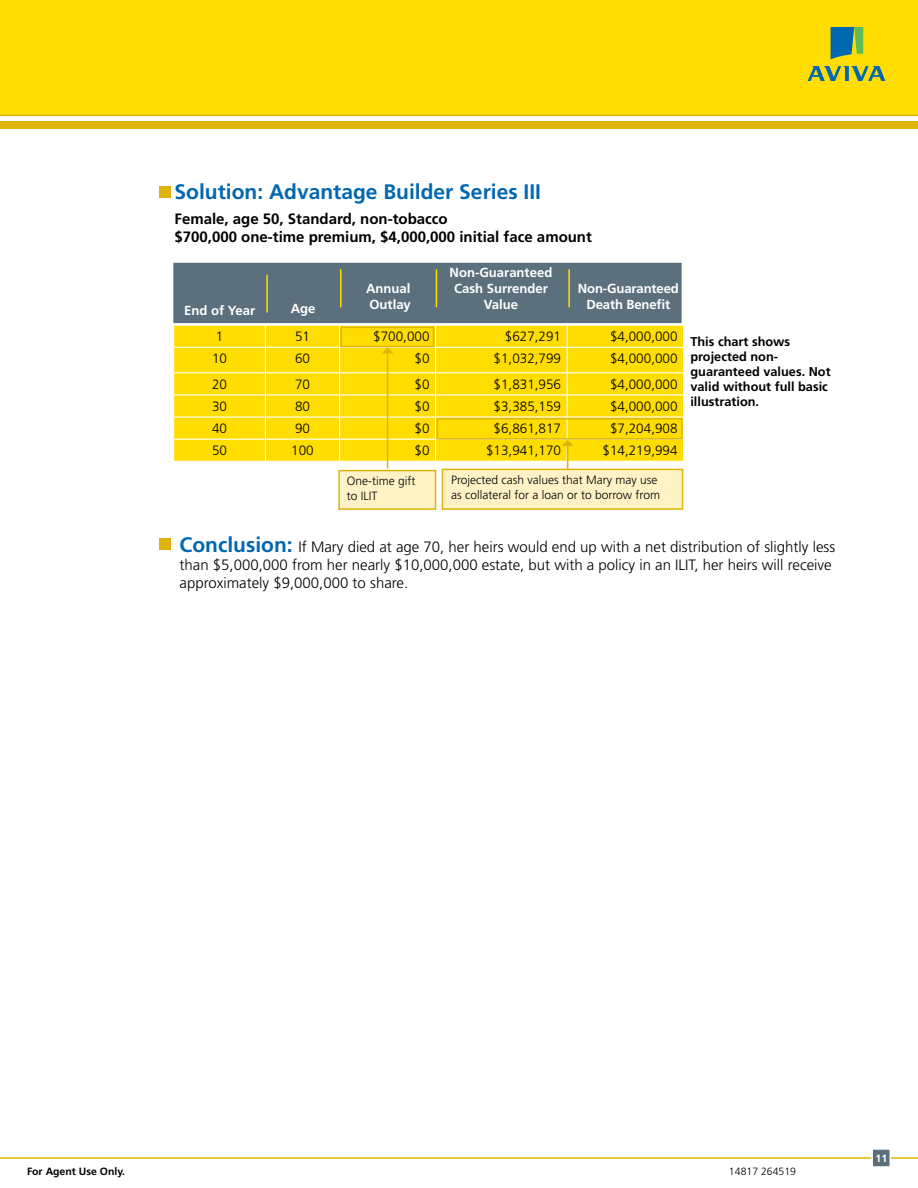
<style>
.page{position:relative;width:918px;height:1188px;background:#fff}
.page>*{position:absolute;margin:0;border:0;box-sizing:border-box;transform-origin:0 0}
.t1{font:700 21px "Frutiger LT Std";color:#0067b1}
.t2{font:300 15px/18px "Frutiger LT Std";color:#000}
.t3{font:700 15px/18px "Frutiger LT Std";color:#000}
.t4{font:300 13.5px "Frutiger LT Std";color:#000}
.t5{font:700 13.2px/15.8px "Frutiger LT Std";color:#fff;text-align:center}
.t6{font:700 12.75px/15px "Frutiger LT Std";color:#000}
.t7{font:300 12px/15px "Frutiger LT Std";color:#000}
.t8{font:700 10.5px "Frutiger LT Std";color:#000}
.t9{font:300 10.5px "Frutiger LT Std";color:#000}
.t10{font:700 10.5px "Frutiger LT Std";color:#fff}
.s1{font-weight:700;font-size:21px;color:#0067b1}
</style>
<div class="page">
<hr style="left:0;top:1157px;width:918px;height:2px;background:#deb408">
<div style="left:871px;top:1148px;width:20px;height:20px;background:#5c6f7c;border:2px solid #fff"></div>
<div style="left:0;top:0;width:918px;height:116px;background:#fd0"></div>
<div style="left:174px;top:326px;width:509px;height:135px;background:#fd0"></div>
<hr style="left:265px;top:347px;width:75px;height:1px;background:#fff">
<hr style="left:340px;top:347px;width:96px;height:1px;background:#fff">
<hr style="left:436px;top:347px;width:131px;height:1px;background:#fff">
<hr style="left:567px;top:347px;width:117px;height:1px;background:#fff">
<hr style="left:265px;top:372px;width:75px;height:1px;background:#fff">
<hr style="left:340px;top:372px;width:96px;height:1px;background:#fff">
<hr style="left:436px;top:372px;width:131px;height:1px;background:#fff">
<hr style="left:567px;top:372px;width:117px;height:1px;background:#fff">
<hr style="left:265px;top:394px;width:75px;height:1px;background:#fff">
<hr style="left:340px;top:394px;width:96px;height:1px;background:#fff">
<hr style="left:436px;top:394px;width:131px;height:1px;background:#fff">
<hr style="left:567px;top:394px;width:117px;height:1px;background:#fff">
<hr style="left:265px;top:416px;width:75px;height:2px;background:#fff">
<hr style="left:340px;top:416px;width:96px;height:2px;background:#fff">
<hr style="left:436px;top:416px;width:131px;height:2px;background:#fff">
<hr style="left:567px;top:416px;width:117px;height:2px;background:#fff">
<hr style="left:265px;top:439px;width:75px;height:1px;background:#fff">
<hr style="left:340px;top:439px;width:96px;height:1px;background:#fff">
<svg style="left:339px;top:326px;width:1px;height:135px"></svg>
<hr style="left:436px;top:439px;width:131px;height:1px;background:#fff">
<svg style="left:435px;top:326px;width:1px;height:135px"></svg>
<hr style="left:173px;top:347px;width:92px;height:1px;background:#fff">
<hr style="left:173px;top:372px;width:92px;height:1px;background:#fff">
<hr style="left:173px;top:394px;width:92px;height:1px;background:#fff">
<hr style="left:173px;top:416px;width:92px;height:2px;background:#fff">
<hr style="left:173px;top:439px;width:92px;height:1px;background:#fff">
<svg style="left:265px;top:326px;width:1px;height:135px"></svg>
<div style="left:172px;top:261px;width:511px;height:64px;background:#5c6f7c;border:2px solid #fff"></div>
<div style="left:338px;top:470px;width:98px;height:40px;background:#fff3c6;border:2px solid #deb408"></div>
<div style="left:340px;top:327px;width:94px;height:20px;border:2px solid #deb408"></div>
<hr style="left:568px;top:269px;width:2px;height:38px;background:#fd0">
<hr style="left:436px;top:269px;width:1px;height:38px;background:#fd0">
<hr style="left:340px;top:269px;width:1px;height:38px;background:#fd0">
<hr style="left:266px;top:275px;width:2px;height:38px;background:#fd0">
<hr style="left:387px;top:353px;width:1px;height:116px;background:#deb408">
<svg style="left:382px;top:347px;width:11px;height:7px"></svg>
<div style="left:437px;top:418px;width:246px;height:22px;border:2px solid #deb408"></div>
<hr style="left:567px;top:445px;width:1px;height:30px;background:#deb408">
<svg style="left:562px;top:326px;width:12px;height:135px"></svg>
<div style="left:442px;top:469px;width:241px;height:41px;background:#fff3c6;border:2px solid #deb408"></div>
<div style="left:159px;top:186px;width:12px;height:12px;background:#deb408"></div>
<div style="left:159px;top:538px;width:12px;height:12px;background:#deb408"></div>
<div style="left:0;top:121px;width:918px;height:7px;background:#deb408"></div>
<hr style="left:0;top:115px;width:918px;height:1px;background:#deb408">
<svg style="left:808px;top:66px;width:77px;height:15px"></svg>
<svg style="left:831px;top:27px;width:32px;height:32px"></svg>
<h1 class="t1" style="left:175px;top:180px;width:368px">Solution: Advantage Builder Series III</h1>
<p class="t3" style="left:175px;top:210px;width:419px">Female, age 50, Standard, non-tobacco<br>$700,000 one-time premium, $4,000,000 initial face amount</p>
<p class="t5" style="left:184px;top:303px;width:73px">End of Year</p>
<p class="t5" style="left:291px;top:301px;width:26px">Age</p>
<p class="t5" style="left:366px;top:281px;width:46px;text-align:left">Annual<br>Outlay</p>
<p class="t5" style="left:450px;top:265px;width:104px">Non-Guaranteed<br>Cash Surrender<br>Value</p>
<p class="t5" style="left:578px;top:281px;width:103px">Non-Guaranteed<br>Death Benefit</p>
<p class="t4" style="left:216px;top:329px;width:9px">1</p>
<p class="t4" style="left:295px;top:329px;width:17px">51</p>
<p class="t4" style="left:373px;top:329px;width:58px">$700,000</p>
<p class="t4" style="left:505px;top:329px;width:58px">$627,291</p>
<p class="t4" style="left:610px;top:329px;width:69px">$4,000,000</p>
<p class="t4" style="left:212px;top:351px;width:17px">10</p>
<p class="t4" style="left:295px;top:351px;width:17px">60</p>
<p class="t4" style="left:415px;top:351px;width:17px">$0</p>
<p class="t4" style="left:494px;top:351px;width:69px">$1,032,799</p>
<p class="t4" style="left:610px;top:351px;width:69px">$4,000,000</p>
<p class="t4" style="left:212px;top:377px;width:17px">20</p>
<p class="t4" style="left:295px;top:377px;width:17px">70</p>
<p class="t4" style="left:415px;top:377px;width:17px">$0</p>
<p class="t4" style="left:494px;top:377px;width:69px">$1,831,956</p>
<p class="t4" style="left:610px;top:377px;width:69px">$4,000,000</p>
<p class="t4" style="left:212px;top:399px;width:17px">30</p>
<p class="t4" style="left:295px;top:399px;width:17px">80</p>
<p class="t4" style="left:415px;top:399px;width:17px">$0</p>
<p class="t4" style="left:494px;top:399px;width:69px">$3,385,159</p>
<p class="t4" style="left:610px;top:399px;width:69px">$4,000,000</p>
<p class="t4" style="left:212px;top:421px;width:17px">40</p>
<p class="t4" style="left:295px;top:421px;width:17px">90</p>
<p class="t4" style="left:415px;top:421px;width:17px">$0</p>
<p class="t4" style="left:494px;top:421px;width:69px">$6,861,817</p>
<p class="t4" style="left:610px;top:421px;width:69px">$7,204,908</p>
<p class="t4" style="left:212px;top:443px;width:17px">50</p>
<p class="t4" style="left:291px;top:443px;width:24px">100</p>
<p class="t4" style="left:415px;top:443px;width:17px">$0</p>
<p class="t4" style="left:486px;top:443px;width:77px">$13,941,170</p>
<p class="t4" style="left:603px;top:443px;width:77px">$14,219,994</p>
<p class="t7" style="left:347px;top:474px;width:70px">One-time gift to ILIT</p>
<p class="t7" style="left:451px;top:472px;width:210px">Projected cash values that Mary may use as collateral for a loan or to borrow from</p>
<p class="t6" style="left:690px;top:334px;width:142px">This chart shows projected non&shy;guaranteed values. Not valid without full basic illustration.</p>
<p class="t2" style="left:180px;top:538px;width:657px"><span class="s1">Conclusion:</span> If Mary died at age 70, her heirs would end up with a net distribution of slightly less than $5,000,000 from her nearly $10,000,000 estate, but with a policy in an ILIT, her heirs will receive approximately $9,000,000 to share.</p>
<p class="t8" style="left:27px;top:1166px;width:100px">For Agent Use Only.</p>
<p class="t9" style="left:729px;top:1166px;width:69px">14817 264519</p>
<p class="t10" style="left:876px;top:1152px;width:13px">11</p>
</div>
